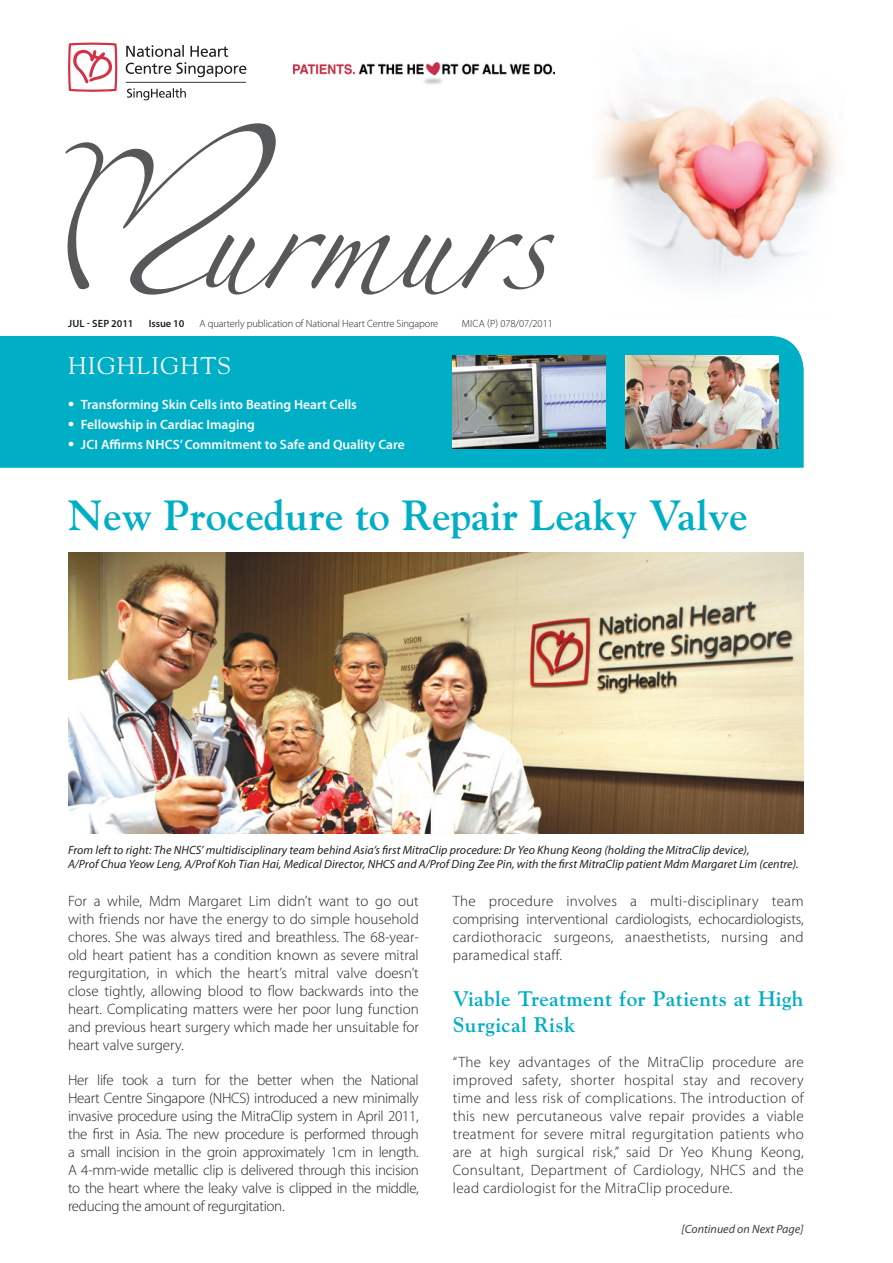
<style>
.page{position:relative;width:893px;height:1263px;background:#fff}
.page>*{position:absolute;margin:0;border:0;box-sizing:border-box;transform-origin:0 0}
.t1{font:97.5px "Zapfino";letter-spacing:.01em;color:#57585a}
.t2{font:700 42px "Goudy";color:#00aec5}
.t3{font:24px "Goudy";letter-spacing:.05em;color:#fff}
.t4{font:700 21px/25.5px "Goudy";letter-spacing:.02em;color:#00aec5}
.t5{font:300 15px/18px "Myriad Pro";letter-spacing:.01em;color:#231f20;text-align:justify}
.t6{font:600 13.5px "Myriad Pro";color:#fff}
.t7{font:italic 12px/13.5px "Myriad Pro";letter-spacing:.005em;color:#231f20}
.t8{font:italic 12px "Myriad Pro";color:#3e3e3f}
.t9{font:300 10.5px "Myriad Pro";letter-spacing:-.01em;color:#231f20}
.t10{font:600 10.5px "Myriad Pro";letter-spacing:.01em;color:#231f20}
.t11{font:600 10.5px "Myriad Pro";letter-spacing:-.01em;color:#231f20}
</style>
<div class="page">
<img style="left:597px;top:71px;width:240px;height:214px">
<div style="left:0;top:336px;width:804px;height:132px;background:#00aec5"></div>
<svg style="left:65px;top:123px;width:211px;height:172px"></svg>
<svg style="left:68px;top:43px;width:49px;height:49px"></svg>
<svg style="left:126px;top:45px;width:120px;height:55px"></svg>
<img style="left:293px;top:61px;width:261px;height:24px">
<img style="left:453px;top:355px;width:153px;height:94px">
<img style="left:625px;top:355px;width:153px;height:94px">
<img style="left:68px;top:553px;width:736px;height:280px">
<p class="t1" style="left:196px;top:197px;width:353px">urmurs</p>
<p class="t10" style="left:68px;top:317px;width:67px">JUL - SEP 2011</p>
<p class="t11" style="left:149px;top:317px;width:37px">Issue 10</p>
<p class="t9" style="left:200px;top:317px;width:240px">A quarterly publication of National Heart Centre Singapore</p>
<p class="t9" style="left:462px;top:317px;width:92px">MICA (P) 078/07/2011</p>
<p class="t3" style="left:68px;top:351px;width:164px">HIGHLIGHTS</p>
<p class="t6" style="left:68px;top:395px;width:290px">● Transforming Skin Cells into Beating Heart Cells</p>
<p class="t6" style="left:68px;top:416px;width:189px">● Fellowship in Cardiac Imaging</p>
<p class="t6" style="left:68px;top:436px;width:338px">● JCI Affirms NHCS’ Commitment to Safe and Quality Care</p>
<p class="t2" style="left:68px;top:490px;width:681px">New Procedure to Repair Leaky Valve</p>
<p class="t7" style="left:68px;top:843px;width:732px">From left to right: The NHCS’ multidisciplinary team behind Asia’s first MitraClip procedure: Dr Yeo Khung Keong (holding the MitraClip device),<br>A/Prof Chua Yeow Leng, A/Prof Koh Tian Hai, Medical Director, NHCS and A/Prof Ding Zee Pin, with the first MitraClip patient Mdm Margaret Lim (centre).</p>
<p class="t5" style="left:453px;top:891px;width:352px">The procedure involves a multi-disciplinary team comprising interventional cardiologists, echocardiologists, cardiothoracic surgeons, anaesthetists, nursing and paramedical staff.</p>
<p class="t4" style="left:453px;top:986px;width:352px">Viable Treatment for Patients at High<br>Surgical Risk</p>
<p class="t5" style="left:453px;top:1053px;width:352px">“The key advantages of the MitraClip procedure are improved safety, shorter hospital stay and recovery time and less risk of complications. The introduction of this new percutaneous valve repair provides a viable treatment for severe mitral regurgitation patients who are at high surgical risk,” said Dr Yeo Khung Keong, Consultant, Department of Cardiology, NHCS and the lead cardiologist for the MitraClip procedure.</p>
<p class="t8" style="left:682px;top:1222px;width:124px">[Continued on Next Page]</p>
<p class="t5" style="left:68px;top:891px;width:352px">For a while, Mdm Margaret Lim didn’t want to go out with friends nor have the energy to do simple household chores. She was always tired and breathless. The 68-year&shy;old heart patient has a condition known as severe mitral regurgitation, in which the heart’s mitral valve doesn’t close tightly, allowing blood to flow backwards into the heart. Complicating matters were her poor lung function and previous heart surgery which made her unsuitable for heart valve surgery.</p>
<p class="t5" style="left:68px;top:1070px;width:352px">Her life took a turn for the better when the National Heart Centre Singapore (NHCS) introduced a new minimally invasive procedure using the MitraClip system in April 2011, the first in Asia. The new procedure is performed through a small incision in the groin approximately 1cm in length.<br>A 4-mm-wide metallic clip is delivered through this incision to the heart where the leaky valve is clipped in the middle, reducing the amount of regurgitation.</p>
</div>
